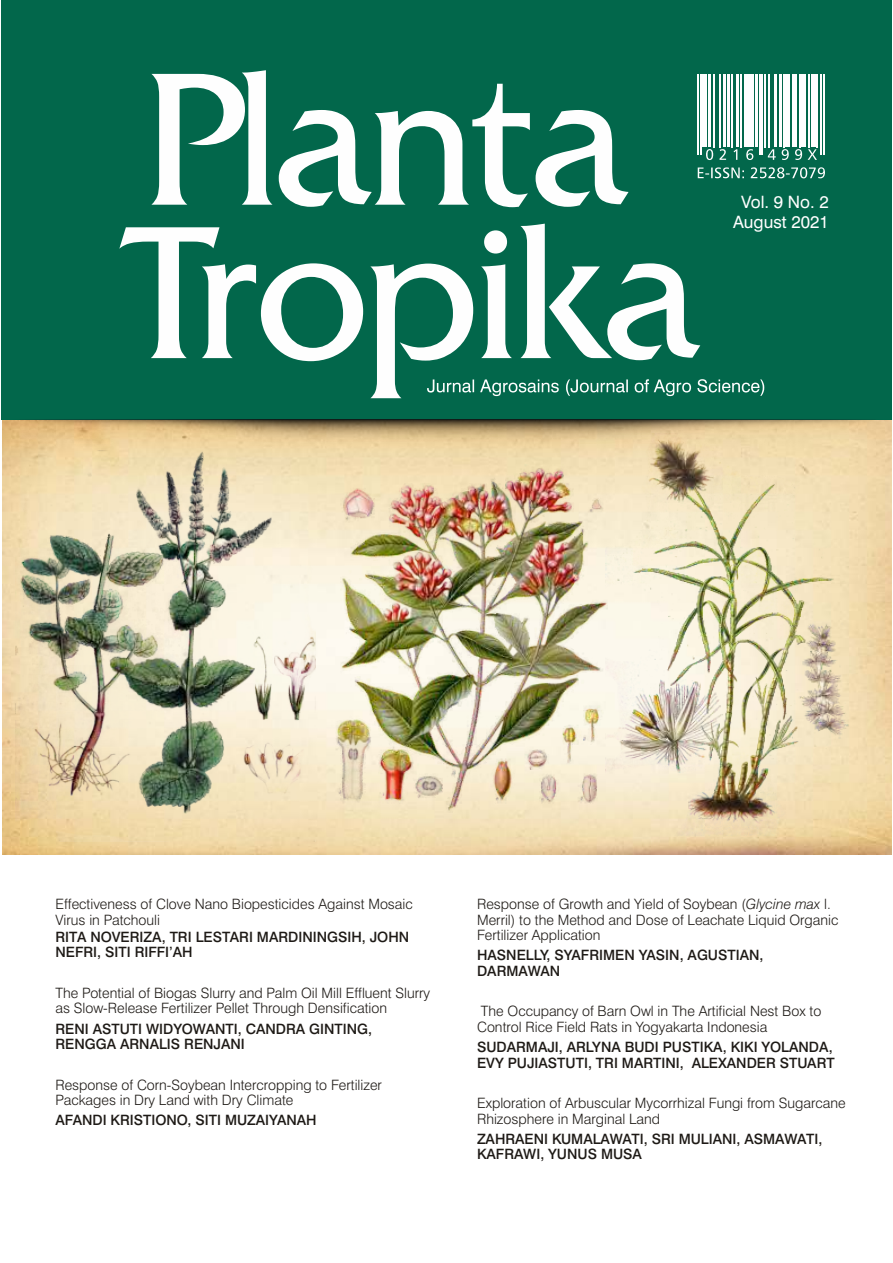
<style>
.page{position:relative;width:893px;height:1263px;background:#fff}
.page>*{position:absolute;margin:0;border:0;box-sizing:border-box;transform-origin:0 0}
.t1{font:17.1px/20.4px "Swiss 721 BT";color:#fff;text-align:center}
.t2{font:300 14.25px/15.3px "Swiss 721 BT";color:#1e1a16}
.t3{font:500 14.25px/15.3px "Swiss 721 BT";color:#1e1a16}
.s1{font-style:italic}
</style>
<div class="page">
<img style="left:2px;top:447px;width:890px;height:407px">
<div style="left:1px;top:0;width:891px;height:419px;background:#02674b"></div>
<svg style="left:151px;top:70px;width:478px;height:137px"></svg>
<svg style="left:119px;top:224px;width:581px;height:174px"></svg>
<svg style="left:427px;top:379px;width:337px;height:17px"></svg>
<svg style="left:698px;top:167px;width:127px;height:11px"></svg>
<hr style="left:703px;top:74px;width:4px;height:72px;background:#fefefe">
<hr style="left:744px;top:74px;width:4px;height:72px;background:#fefefe">
<hr style="left:750px;top:74px;width:4px;height:72px;background:#fefefe">
<hr style="left:786px;top:74px;width:4px;height:72px;background:#fefefe">
<hr style="left:792px;top:74px;width:4px;height:72px;background:#fefefe">
<hr style="left:802px;top:74px;width:4px;height:72px;background:#fefefe">
<hr style="left:811px;top:74px;width:4px;height:72px;background:#fefefe">
<hr style="left:723px;top:74px;width:3px;height:72px;background:#fefefe">
<hr style="left:736px;top:74px;width:3px;height:72px;background:#fefefe">
<hr style="left:755px;top:74px;width:3px;height:72px;background:#fefefe">
<hr style="left:708px;top:74px;width:3px;height:72px;background:#fefefe">
<hr style="left:727px;top:74px;width:3px;height:72px;background:#fefefe">
<hr style="left:774px;top:74px;width:2px;height:72px;background:#fefefe">
<hr style="left:779px;top:74px;width:3px;height:72px;background:#fefefe">
<hr style="left:823px;top:74px;width:1px;height:80px;background:#fefefe">
<hr style="left:820px;top:74px;width:2px;height:80px;background:#fefefe">
<hr style="left:762px;top:74px;width:1px;height:80px;background:#fefefe">
<hr style="left:759px;top:74px;width:1px;height:80px;background:#fefefe">
<hr style="left:700px;top:74px;width:2px;height:80px;background:#fefefe">
<hr style="left:698px;top:74px;width:1px;height:80px;background:#fefefe">
<hr style="left:808px;top:74px;width:2px;height:73px;background:#fefefe">
<hr style="left:714px;top:74px;width:1px;height:73px;background:#fefefe">
<hr style="left:719px;top:74px;width:1px;height:73px;background:#fefefe">
<hr style="left:731px;top:74px;width:1px;height:73px;background:#fefefe">
<hr style="left:740px;top:74px;width:2px;height:73px;background:#fefefe">
<hr style="left:764px;top:74px;width:2px;height:73px;background:#fefefe">
<hr style="left:768px;top:74px;width:2px;height:73px;background:#fefefe">
<hr style="left:783px;top:74px;width:1px;height:73px;background:#fefefe">
<hr style="left:816px;top:74px;width:2px;height:73px;background:#fefefe">
<hr style="left:799px;top:74px;width:1px;height:73px;background:#fefefe">
<svg style="left:706px;top:149px;width:111px;height:11px"></svg>
<img style="left:1px;top:419px;width:891px;height:28px">
<img style="left:16px;top:451px;width:299px;height:391px">
<img style="left:332px;top:464px;width:273px;height:360px">
<img style="left:605px;top:433px;width:277px;height:402px">
<p class="t1" style="left:733px;top:193px;width:97px">Vol. 9 No. 2<br>August 2021</p>
<p class="t2" style="left:55px;top:898px;width:359px">Effectiveness of Clove Nano Biopesticides Against Mosaic<br>Virus in Patchouli</p>
<p class="t3" style="left:55px;top:930px;width:355px">RITA NOVERIZA, TRI LESTARI MARDININGSIH, JOHN<br>NEFRI, SITI RIFFI’AH</p>
<p class="t2" style="left:55px;top:986px;width:376px">The Potential of Biogas Slurry and Palm Oil Mill Effluent Slurry as Slow-Release Fertilizer Pellet Through Densification</p>
<p class="t3" style="left:55px;top:1022px;width:318px">RENI ASTUTI WIDYOWANTI, CANDRA GINTING,<br>RENGGA ARNALIS RENJANI</p>
<p class="t2" style="left:55px;top:1078px;width:328px">Response of Corn-Soybean Intercropping to Fertilizer<br>Packages in Dry Land with Dry Climate</p>
<p class="t3" style="left:55px;top:1114px;width:263px">AFANDI KRISTIONO, SITI MUZAIYANAH</p>
<p class="t2" style="left:477px;top:898px;width:363px">Response of Growth and Yield of Soybean (<span class="s1">Glycine max</span> l.<br>Merril) to the Method and Dose of Leachate Liquid Organic<br>Fertilizer Application</p>
<p class="t3" style="left:477px;top:949px;width:288px">HASNELLY, SYAFRIMEN YASIN, AGUSTIAN,<br>DARMAWAN</p>
<p class="t2" style="left:477px;top:1005px;width:346px">The Occupancy of Barn Owl in The Artificial Nest Box to<br>Control Rice Field Rats in Yogyakarta Indonesia</p>
<p class="t3" style="left:477px;top:1041px;width:359px">SUDARMAJI, ARLYNA BUDI PUSTIKA, KIKI YOLANDA,<br>EVY PUJIASTUTI, TRI MARTINI, ALEXANDER STUART</p>
<p class="t2" style="left:477px;top:1097px;width:370px">Exploration of Arbuscular Mycorrhizal Fungi from Sugarcane<br>Rhizosphere in Marginal Land</p>
<p class="t3" style="left:477px;top:1133px;width:347px">ZAHRAENI KUMALAWATI, SRI MULIANI, ASMAWATI,<br>KAFRAWI, YUNUS MUSA</p>
</div>
